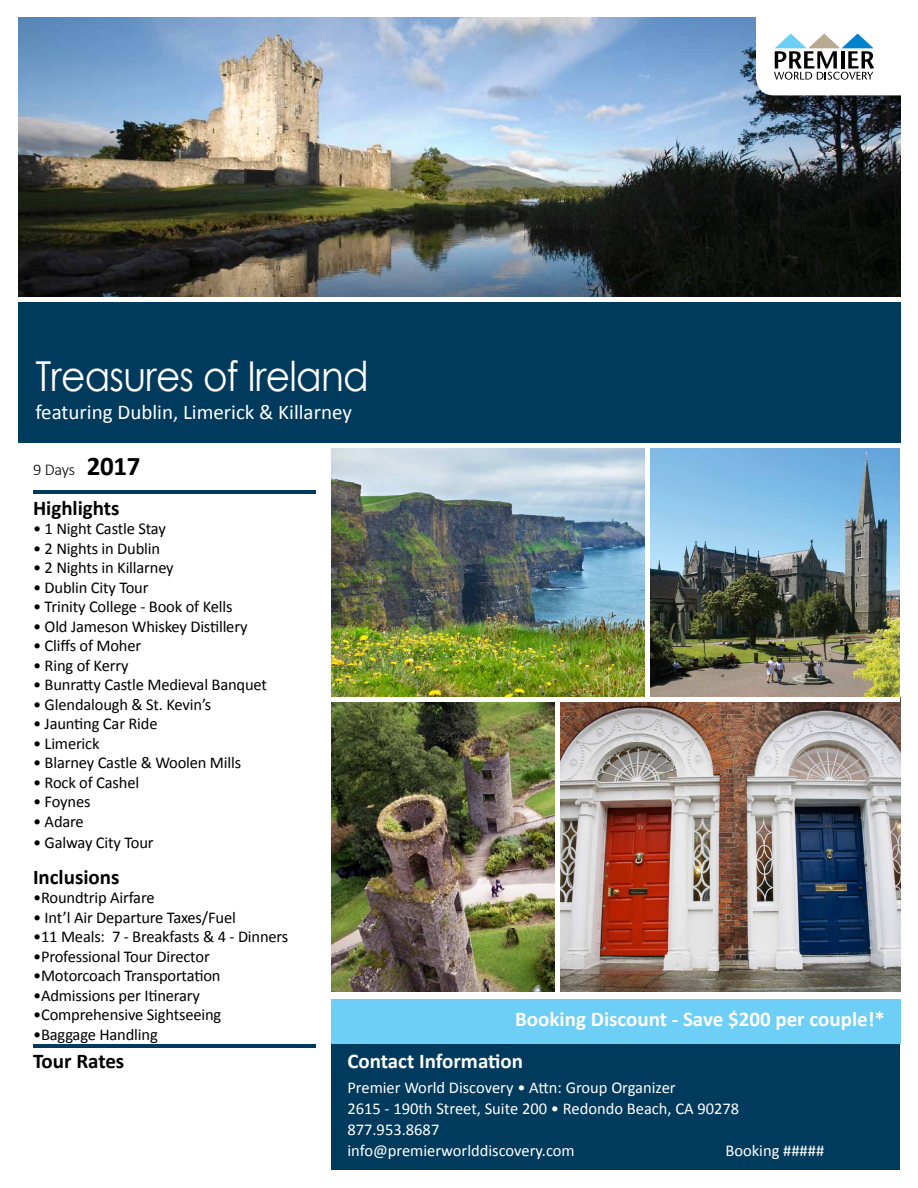
<style>
.page{position:relative;width:918px;height:1188px;background:#fff}
.page>*{position:absolute;margin:0;border:0;box-sizing:border-box;transform-origin:0 0}
.t1{font:41.25px "Century Gothic";letter-spacing:-.02em;color:#fff;scale:.91 1}
.t2{font:700 21px "Calibri";color:#fff}
.t3{font:21px "Calibri";color:#fff}
.t4{font:700 21px "Calibri";color:#000}
.t5{font:16.5px "Calibri";letter-spacing:-.01em;color:#000}
.t6{font:16.5px/21px "Calibri";color:#fff}
.t7{font:300 16.5px "Calibri";color:#000}
.s1{font-weight:700;font-size:27px}
</style>
<div class="page">
<div style="left:331px;top:1044px;width:569px;height:126px;background:#003a5c"></div>
<img style="left:18px;top:18px;width:883px;height:279px">
<img style="left:560px;top:697px;width:341px;height:294px">
<img style="left:331px;top:702px;width:224px;height:289px">
<img style="left:331px;top:448px;width:569px;height:249px">
<hr style="left:646px;top:447px;width:4px;height:252px;background:#fff">
<div style="left:331px;top:1000px;width:570px;height:44px;background:#6dcff6"></div>
<hr style="left:33px;top:490px;width:283px;height:4px;background:#003a5c">
<div style="left:331px;top:697px;width:569px;height:5px;background:#fff"></div>
<div style="left:18px;top:301px;width:883px;height:144px;background:#003a5c"></div>
<svg style="left:756px;top:18px;width:145px;height:77px"></svg>
<hr style="left:0;top:443px;width:918px;height:4px;background:#fff">
<div style="left:0;top:297px;width:918px;height:5px;background:#fff"></div>
<hr style="left:33px;top:1044px;width:283px;height:4px;background:#003a5c">
<h1 class="t1" style="left:35px;top:347px;width:368px">Treasures of Ireland</h1>
<p class="t3" style="left:35px;top:399px;width:318px">featuring Dublin, Limerick &amp; Killarney</p>
<p class="t7" style="left:33px;top:459px;width:109px">9 Days <span class="s1">2017</span></p>
<p class="t4" style="left:33px;top:494px;width:88px">Highlights</p>
<p class="t5" style="left:33px;top:518px;width:134px">• 1 Night Castle Stay</p>
<p class="t5" style="left:33px;top:538px;width:129px">• 2 Nights in Dublin</p>
<p class="t5" style="left:33px;top:557px;width:142px">• 2 Nights in Killarney</p>
<p class="t5" style="left:33px;top:577px;width:117px">• Dublin City Tour</p>
<p class="t5" style="left:33px;top:596px;width:201px">• Trinity College - Book of Kells</p>
<p class="t5" style="left:33px;top:616px;width:216px">• Old Jameson Whiskey Distillery</p>
<p class="t5" style="left:33px;top:635px;width:110px">• Cliffs of Moher</p>
<p class="t5" style="left:33px;top:655px;width:97px">• Ring of Kerry</p>
<p class="t5" style="left:33px;top:674px;width:236px">• Bunratty Castle Medieval Banquet</p>
<p class="t5" style="left:33px;top:694px;width:180px">• Glendalough &amp; St. Kevin’s</p>
<p class="t5" style="left:33px;top:713px;width:126px">• Jaunting Car Ride</p>
<p class="t5" style="left:33px;top:733px;width:68px">• Limerick</p>
<p class="t5" style="left:33px;top:752px;width:210px">• Blarney Castle &amp; Woolen Mills</p>
<p class="t5" style="left:33px;top:772px;width:108px">• Rock of Cashel</p>
<p class="t5" style="left:33px;top:791px;width:59px">• Foynes</p>
<p class="t5" style="left:33px;top:811px;width:52px">• Adare</p>
<p class="t5" style="left:33px;top:832px;width:122px">• Galway City Tour</p>
<p class="t4" style="left:33px;top:863px;width:88px">Inclusions</p>
<p class="t5" style="left:33px;top:887px;width:123px">•Roundtrip Airfare</p>
<p class="t5" style="left:33px;top:907px;width:204px">• Int’l Air Departure Taxes/Fuel</p>
<p class="t5" style="left:33px;top:926px;width:257px">•11 Meals: 7 - Breakfasts &amp; 4 - Dinners</p>
<p class="t5" style="left:33px;top:946px;width:178px">•Professional Tour Director</p>
<p class="t5" style="left:33px;top:965px;width:189px">•Motorcoach Transportation</p>
<p class="t5" style="left:33px;top:985px;width:169px">•Admissions per Itinerary</p>
<p class="t5" style="left:33px;top:1004px;width:190px">•Comprehensive Sightseeing</p>
<p class="t5" style="left:33px;top:1024px;width:126px">•Baggage Handling</p>
<p class="t2" style="left:515px;top:1005px;width:371px">Booking Discount - Save $200 per couple!*</p>
<p class="t4" style="left:33px;top:1048px;width:93px">Tour Rates</p>
<p class="t2" style="left:347px;top:1048px;width:177px">Contact Information</p>
<p class="t6" style="left:347px;top:1077px;width:393px">Premier World Discovery • Attn: Group Organizer<br>2615 - 190th Street, Suite 200 • Redondo Beach, CA 90278<br>877.953.8687<br>info@premierworlddiscovery.com</p>
<p class="t6" style="left:725px;top:1140px;width:100px">Booking #####</p>
</div>
